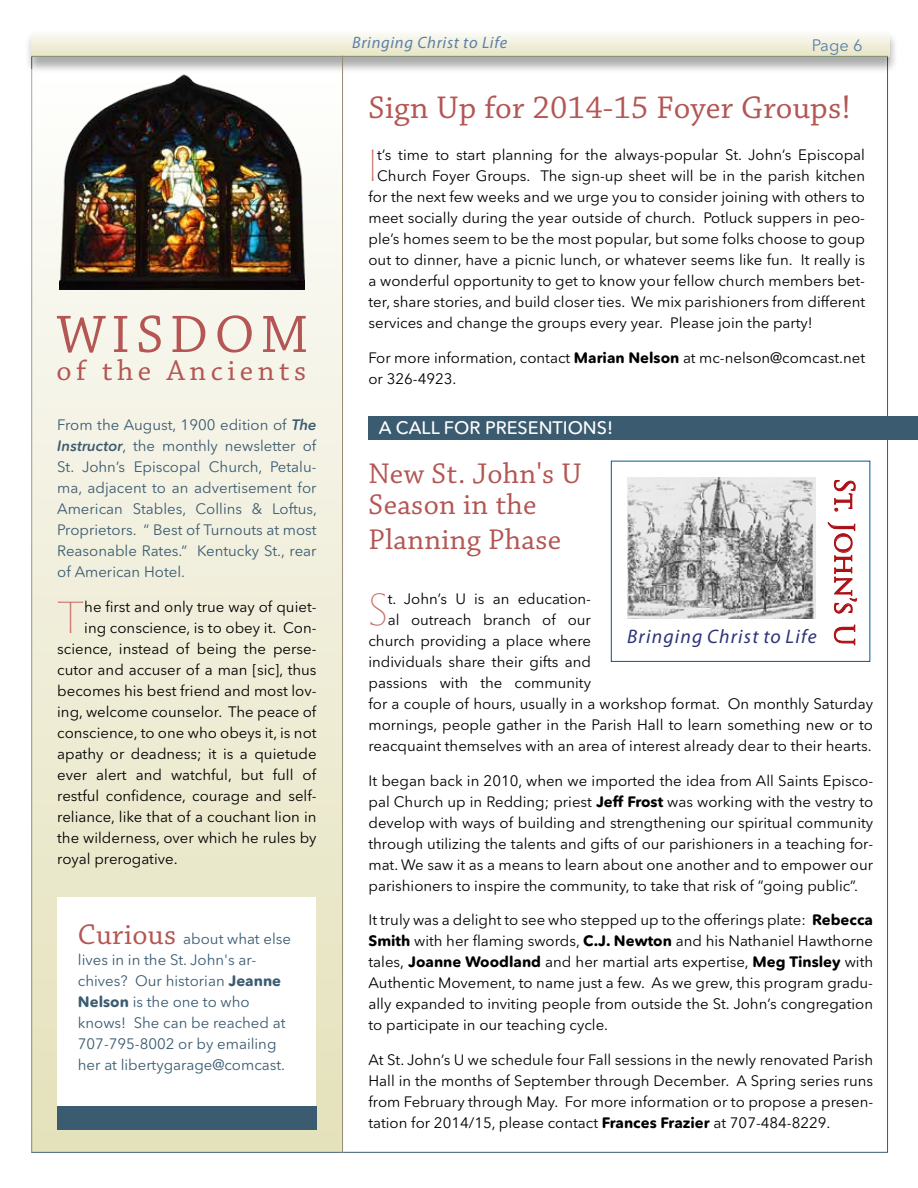
<style>
.page{position:relative;width:918px;height:1188px;background:#fff}
.page>*{position:absolute;margin:0;border:0;box-sizing:border-box;transform-origin:0 0}
.t1{font:55.5px "Chaparral Pro";color:#b35654}
.t2{font:200 45.6px "Hypatia Sans Pro";color:#c86a62}
.t3{font:33px "Chaparral Pro";letter-spacing:.01em;color:#b35654}
.t4{font:30px/31.5px "Chaparral Pro";letter-spacing:.015em;color:#b35654}
.t5{font:30px "Chaparral Pro";letter-spacing:.15em;color:#b35654}
.t6{font:26.55px "Trajan Pro";color:#ab0f14}
.t7{font:italic 19.65px "Myriad Pro";letter-spacing:.06em;color:#2c3478}
.t8{font:500 18px "Avenir Next Rounded Pro";color:#fff}
.t9{font:italic 16.5px "Myriad Pro";letter-spacing:.04em;color:#5d7fa6}
.t10{font:16.5px "Avenir Next Rounded Pro";color:#5e7fa6}
.t11{font:15px/21px "Avenir Next Rounded Pro";color:#000;text-align:justify}
.t12{font:15px/21px "Avenir Next Rounded Pro";color:#3b5b70;text-align:justify}
.s1{font-weight:600;font-style:italic}
.s2{font-family:"Chaparral Pro";font-size:30px;color:#b35654}
.s3{font-weight:700}
.s4{font-size:34.5px}
</style>
<div class="page">
<div style="left:368px;top:416px;width:550px;height:24px;background:#3b5b70"></div>
<div style="left:31px;top:70px;width:311px;height:1082px;background:linear-gradient(to bottom,#fdfdfc,#e4e1ba)"></div>
<div style="left:24px;top:30px;width:875px;height:44px;background:#000;opacity:.75"></div>
<svg style="left:31px;top:30px;width:859px;height:26px"></svg>
<img style="left:60px;top:70px;width:245px;height:220px">
<hr style="left:342px;top:56px;width:1px;height:1097px;background:#958a74">
<img style="left:627px;top:478px;width:188px;height:140px">
<svg style="left:834px;top:480px;width:22px;height:32px"></svg>
<svg style="left:828px;top:522px;width:29px;height:92px"></svg>
<svg style="left:834px;top:624px;width:21px;height:21px"></svg>
<div style="left:611px;top:461px;width:259px;height:201px;border:1px solid #005b8e"></div>
<div style="left:57px;top:897px;width:259px;height:232px;background:#fff"></div>
<div style="left:57px;top:1106px;width:260px;height:23px;background:#3b5b70"></div>
<h1 class="t1" style="left:56px;top:304px;width:95px">Wisdom</h1>
<h3 class="t5" style="left:56px;top:354px;width:251px">of the Ancients</h3>
<p class="t12" style="left:57px;top:415px;width:261px">From the August, 1900 edition of <span class="s1">The Instructor</span>, the monthly newsletter of St. John’s Episcopal Church, Petalu&shy;ma, adjacent to an advertisement for American Stables, Collins &amp; Loftus, Proprietors. “ Best of Turnouts at most Reasonable Rates.” Kentucky St., rear of American Hotel.</p>
<h2 class="t2" style="left:57px;top:588px;width:29px">T</h2>
<p class="t11" style="left:84px;top:596px;width:234px">he first and only true way of quiet-</p>
<p class="t11" style="left:84px;top:617px;width:234px">ing conscience, is to obey it. Con-</p>
<p class="t11" style="left:57px;top:638px;width:261px">science, instead of being the perse-</p>
<p class="t11" style="left:57px;top:659px;width:261px">cutor and accuser of a man [sic], thus</p>
<p class="t11" style="left:57px;top:680px;width:261px">becomes his best friend and most lov-</p>
<p class="t11" style="left:57px;top:701px;width:261px">ing, welcome counselor. The peace of</p>
<p class="t11" style="left:57px;top:722px;width:261px">conscience, to one who obeys it, is not</p>
<p class="t11" style="left:57px;top:743px;width:261px">apathy or deadness; it is a quietude</p>
<p class="t11" style="left:57px;top:764px;width:261px">ever alert and watchful, but full of</p>
<p class="t11" style="left:57px;top:785px;width:261px">restful confidence, courage and self-</p>
<p class="t11" style="left:57px;top:806px;width:261px">reliance, like that of a couchant lion in</p>
<p class="t11" style="left:57px;top:827px;width:261px">the wilderness, over which he rules by</p>
<p class="t11" style="left:57px;top:848px;width:122px">royal prerogative.</p>
<p class="t12" style="left:78px;top:928px;width:215px;text-align:left"><span class="s2">Curious</span> about what else lives in in the St. John's ar&shy;chives? Our historian <span class="s3">Jeanne<br>Nelson</span> is the one to who knows! She can be reached at<br>707-795-8002 or by emailing her at libertygarage@comcast.</p>
<p class="t9" style="left:352px;top:32px;width:157px">Bringing Christ to Life</p>
<p class="t10" style="left:812px;top:35px;width:52px">Page 6</p>
<h3 class="t3" style="left:368px;top:89px;width:484px">Sign Up for 2014-15 Foyer Groups<span class="s4">!</span></h3>
<h2 class="t2" style="left:368px;top:137px;width:10px">I</h2>
<p class="t11" style="left:377px;top:144px;width:489px">t’s time to start planning for the always-popular St. John’s Episcopal</p>
<p class="t11" style="left:377px;top:165px;width:489px">Church Foyer Groups. The sign-up sheet will be in the parish kitchen</p>
<p class="t11" style="left:368px;top:186px;width:498px">for the next few weeks and we urge you to consider joining with others to</p>
<p class="t11" style="left:368px;top:207px;width:498px">meet socially during the year outside of church. Potluck suppers in peo-</p>
<p class="t11" style="left:368px;top:228px;width:498px">ple’s homes seem to be the most popular, but some folks choose to goup</p>
<p class="t11" style="left:368px;top:249px;width:498px">out to dinner, have a picnic lunch, or whatever seems like fun. It really is</p>
<p class="t11" style="left:368px;top:270px;width:498px">a wonderful opportunity to get to know your fellow church members bet-</p>
<p class="t11" style="left:368px;top:291px;width:498px">ter, share stories, and build closer ties. We mix parishioners from different</p>
<p class="t11" style="left:368px;top:312px;width:446px">services and change the groups every year. Please join the party!</p>
<p class="t11" style="left:368px;top:347px;width:498px">For more information, contact <span class="s3">Marian Nelson</span> at mc-nelson@comcast.net or 326-4923.</p>
<p class="t8" style="left:379px;top:417px;width:236px">A CALL FOR PRESENTIONS!</p>
<h3 class="t4" style="left:368px;top:459px;width:214px">New St. John's U<br>Season in the</h3>
<h3 class="t4" style="left:368px;top:525px;width:194px">Planning Phase</h3>
<h2 class="t2" style="left:368px;top:581px;width:21px">S</h2>
<p class="t11" style="left:388px;top:589px;width:205px">t. John’s U is an education-</p>
<h3 class="t6" style="left:861px;top:478px;width:168px;rotate:90deg">St. John’s U</h3>
<p class="t11" style="left:388px;top:610px;width:205px">al outreach branch of our</p>
<p class="t11" style="left:368px;top:631px;width:224px">church providing a place where</p>
<p class="t11" style="left:368px;top:652px;width:224px">individuals share their gifts and</p>
<p class="t11" style="left:368px;top:673px;width:224px">passions with the community</p>
<p class="t11" style="left:368px;top:694px;width:506px">for a couple of hours, usually in a workshop format. On monthly Saturday</p>
<p class="t11" style="left:368px;top:715px;width:506px">mornings, people gather in the Parish Hall to learn something new or to</p>
<p class="t11" style="left:368px;top:736px;width:505px">reacquaint themselves with an area of interest already dear to their hearts.</p>
<p class="t11" style="left:368px;top:770px;width:506px">It began back in 2010, when we imported the idea from All Saints Episco&shy;pal Church up in Redding; priest <span class="s3">Jeff Frost</span> was working with the vestry to develop with ways of building and strengthening our spiritual community through utilizing the talents and gifts of our parishioners in a teaching for&shy;mat. We saw it as a means to learn about one another and to empower our parishioners to inspire the community, to take that risk of “going public”.</p>
<p class="t11" style="left:368px;top:910px;width:506px">It truly was a delight to see who stepped up to the offerings plate: <span class="s3">Rebecca Smith</span> with her flaming swords, <span class="s3">C.J. Newton</span> and his Nathaniel Hawthorne tales, <span class="s3">Joanne Woodland</span> and her martial arts expertise, <span class="s3">Meg Tinsley</span> with Authentic M ovement, to name just a few. As we grew, this program gradu&shy;ally expanded to inviting people from outside the St. John’s congregation to participate in our teaching cycle.</p>
<p class="t11" style="left:368px;top:1049px;width:506px">At St. John’s U we schedule four Fall sessions in the newly renovated Parish Hall in the months of September through December. A Spring series runs from February through May. For more information or to propose a presen&shy;tation for 2014/15, please contact <span class="s3">Frances Frazier</span> at 707-484-8229.</p>
<h3 class="t7" style="left:627px;top:625px;width:191px">Bringing Christ to Life</h3>
</div>
